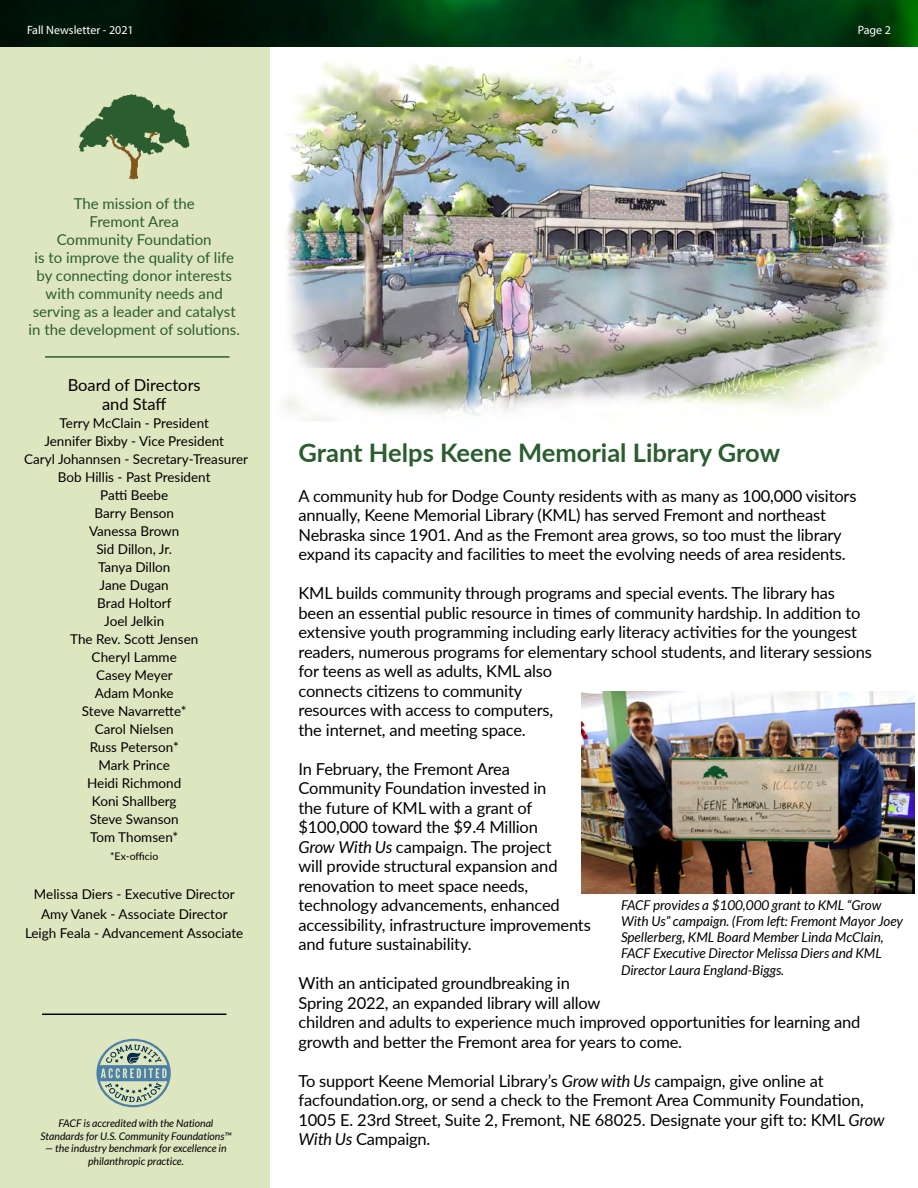
<style>
.page{position:relative;width:918px;height:1188px;background:#fff}
.page>*{position:absolute;margin:0;border:0;box-sizing:border-box;transform-origin:0 0}
.t1{font:700 25.5px "Lato";color:#2b5d30}
.t2{font:16.5px/19.5px "Lato";letter-spacing:-.01em;color:#000}
.t3{font:15px/18px "Lato";color:#2b5d30;text-align:center}
.t4{font:13.5px/18px "Lato";color:#000;text-align:center}
.t5{font:italic 13.5px/16.2px "Lato";color:#000}
.t6{font:12px "Myriad Pro";color:#fff}
.t7{font:italic 10.5px/12.6px "Lato";color:#000;text-align:center}
.t8{font:10.5px "Lato";color:#000}
.s1{font-style:italic}
</style>
<div class="page">
<img style="left:269px;top:56px;width:624px;height:372px">
<div style="left:0;top:44px;width:269px;height:1144px;background:#dee6c0"></div>
<img style="left:79px;top:94px;width:111px;height:86px">
<hr style="left:45px;top:356px;width:184px;height:2px;background:#2b5d30">
<img style="left:0;top:0;width:918px;height:46px">
<hr style="left:42px;top:1014px;width:184px;height:1px;background:#000">
<img style="left:581px;top:692px;width:334px;height:202px">
<svg style="left:96px;top:1039px;width:75px;height:68px"></svg>
<p class="t6" style="left:27px;top:23px;width:108px">Fall Newsletter - 2021</p>
<p class="t6" style="left:858px;top:23px;width:35px">Page 2</p>
<p class="t3" style="left:29px;top:194px;width:213px">The mission of the<br>Fremont Area<br>Community Foundation<br>is to improve the quality of life by connecting donor interests with community needs and serving as a leader and catalyst in the development of solutions.</p>
<p class="t2" style="left:68px;top:374px;width:135px;text-align:center">Board of Directors and Staff</p>
<p class="t4" style="left:24px;top:414px;width:225px">Terry McClain - President<br>Jennifer Bixby - Vice President<br>Caryl Johannsen - Secretary-Treasurer<br>Bob Hillis - Past President<br>Patti Beebe<br>Barry Benson<br>Vanessa Brown<br>Sid Dillon, Jr.<br>Tanya Dillon<br>Jane Dugan<br>Brad Holtorf<br>Joel Jelkin<br>The Rev. Scott Jensen<br>Cheryl Lamme<br>Casey Meyer<br>Adam Monke<br>Steve Navarrette*<br>Carol Nielsen<br>Russ Peterson*<br>Mark Prince<br>Heidi Richmond<br>Koni Shallberg<br>Steve Swanson<br>Tom Thomsen*</p>
<p class="t8" style="left:110px;top:849px;width:50px">*Ex-officio</p>
<p class="t4" style="left:25px;top:884px;width:220px;line-height:19.5px">Melissa Diers - Executive Director<br>Amy Vanek - Associate Director<br>Leigh Feala - Advancement Associate</p>
<p class="t7" style="left:41px;top:1117px;width:192px">FACF is accredited with the National<br>Standards for U.S. Community Foundations™</p>
<p class="t7" style="left:45px;top:1142px;width:183px">— the industry benchmark for excellence in philanthropic practice.</p>
<h1 class="t1" style="left:298px;top:434px;width:483px">Grant Helps Keene Memorial Library Grow</h1>
<p class="t2" style="left:298px;top:485px;width:560px">A community hub for Dodge County residents with as many as 100,000 visitors annually, Keene Memorial Library (KML) has served Fremont and northeast Nebraska since 1901. And as the Fremont area grows, so too must the library expand its capacity and facilities to meet the evolving needs of area residents.</p>
<p class="t2" style="left:298px;top:583px;width:575px">KML builds community through programs and special events. The library has been an essential public resource in times of community hardship. In addition to extensive youth programming including early literacy activities for the youngest readers, numerous programs for elementary school students, and literary sessions for teens as well as adults, KML also<br>connects citizens to community<br>resources with access to computers,<br>the internet, and meeting space.</p>
<p class="t2" style="left:298px;top:758px;width:294px">In February, the Fremont Area Community Foundation invested in<br>the future of KML with a grant of $100,000 toward the $9.4 Million<br><span class="s1">Grow With Us</span> campaign. The project<br>will provide structural expansion and renovation to meet space needs, technology advancements, enhanced accessibility, infrastructure improvements and future sustainability.</p>
<p class="t2" style="left:298px;top:973px;width:564px">With an anticipated groundbreaking in<br>Spring 2022, an expanded library will allow<br>children and adults to experience much improved opportunities for learning and growth and better the Fremont area for years to come.</p>
<p class="t2" style="left:298px;top:1070px;width:588px">To support Keene Memorial Library’s <span class="s1">Grow with Us</span> campaign, give online at facfoundation.org, or send a check to the Fremont Area Community Foundation, 1005 E. 23rd Street, Suite 2, Fremont, NE 68025. Designate your gift to: KML <span class="s1">Grow With Us</span> Campaign.</p>
<p class="t5" style="left:621px;top:897px;width:284px">FACF provides a $100,000 grant to KML “Grow With Us” campaign. (From left: Fremont Mayor Joey Spellerberg, KML Board Member Linda McClain, FACF Executive Director Melissa Diers and KML Director Laura England-Biggs.</p>
</div>
